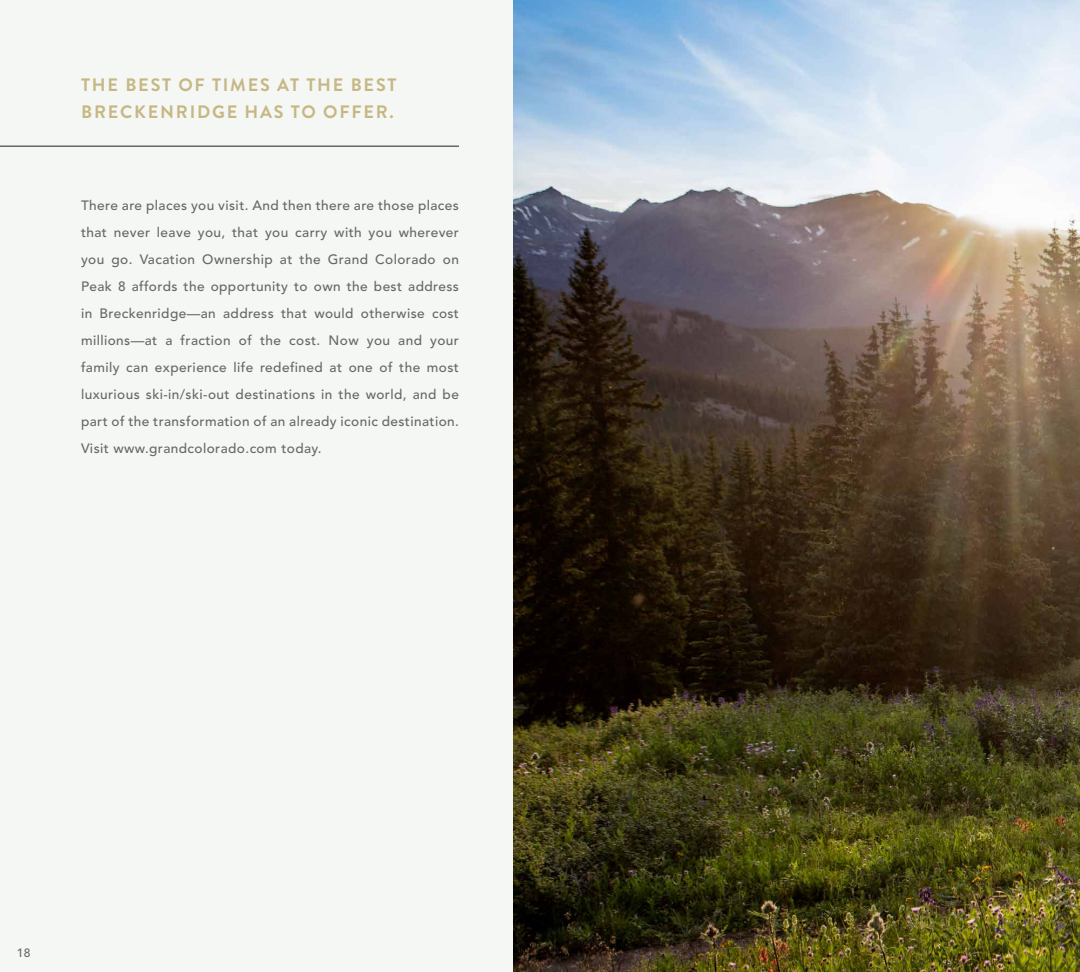
<style>
.page{position:relative;width:1080px;height:972px;background:#f5f7f4}
.page>*{position:absolute;margin:0;border:0;box-sizing:border-box;transform-origin:0 0}
.t1{font:700 18px/27px "Brandon Grotesque";letter-spacing:.1em;color:#c6b784}
.t2{font:500 13.5px/27px "Avenir LT Std";letter-spacing:.03em;color:#676767;text-align:justify}
.t3{font:500 12px "Avenir LT Std";color:#676767}
</style>
<div class="page">
<hr style="left:0;top:145px;width:459px;height:2px;background:#676767">
<img style="left:513px;top:0;width:567px;height:972px">
<h1 class="t1" style="left:81px;top:71px;width:317px">THE BEST OF TIMES AT THE BEST<br>BRECKENRIDGE HAS TO OFFER.</h1>
<p class="t2" style="left:81px;top:192px;width:380px">There are places you visit. And then there are those places that never leave you, that you carry with you wherever you go. Vacation Ownership at the Grand Colorado on Peak 8 affords the opportunity to own the best address in Breckenridge—an address that would otherwise cost millions—at a fraction of the cost. Now you and your family can experience life redefined at one of the most luxurious ski-in/ski-out destinations in the world, and be part of the transformation of an already iconic destination.<br>Visit www.grandcolorado.com today.</p>
<p class="t3" style="left:17px;top:946px;width:15px">18</p>
</div>
